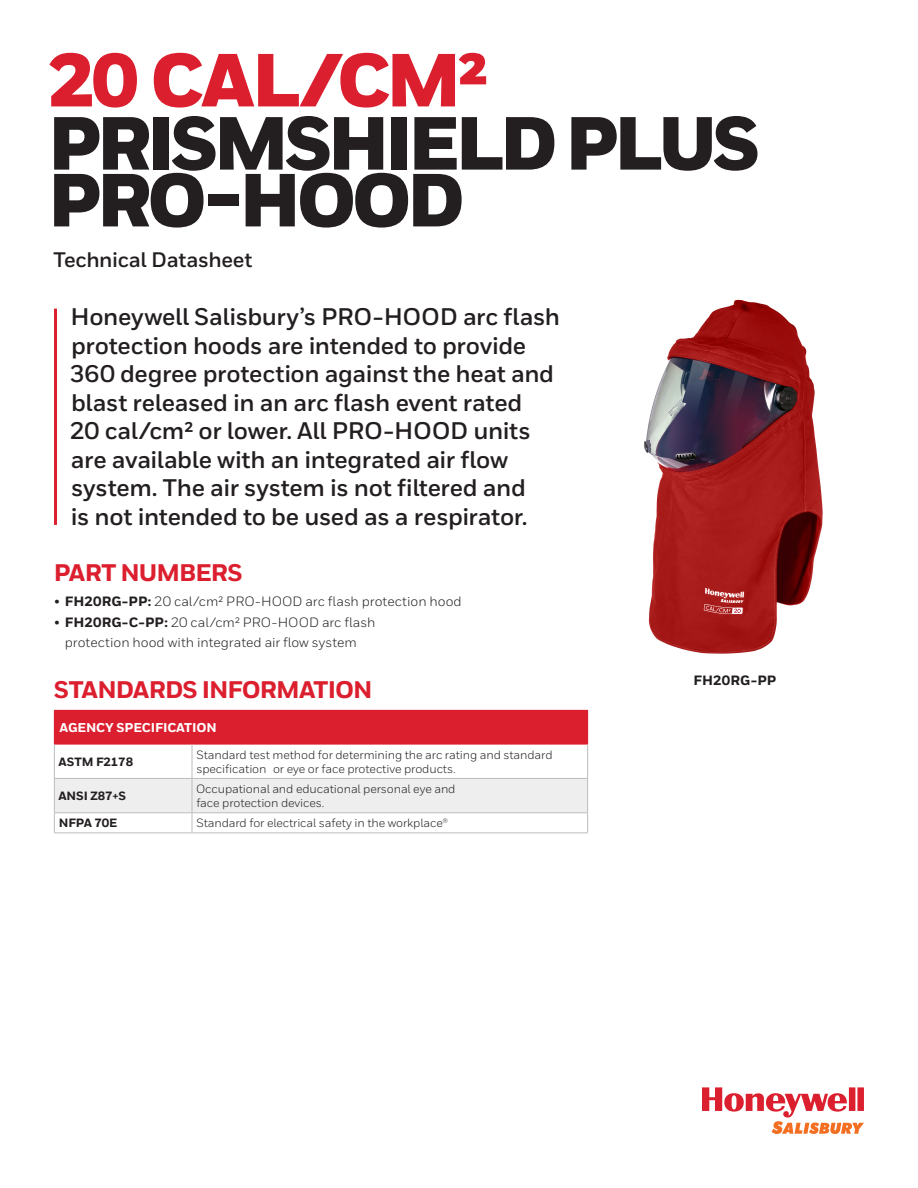
<style>
.page{position:relative;width:918px;height:1188px;background:#fff}
.page>*{position:absolute;margin:0;border:0;box-sizing:border-box;transform-origin:0 0}
.Title_50_40__T{font:900 75px/63.2px "Honeywell Sans";letter-spacing:-.06em;color:#231f20}
.Intro_Body{font:700 24px/28.5px "Honeywell Sans";letter-spacing:-.015em;color:#231f20}
.Heading_1__16_16{font:800 24px "Honeywell Sans";letter-spacing:-.035em;color:#dc1f2e}
.Subtitle__indent_for{font:700 21px "Honeywell Sans";letter-spacing:-.015em;color:#231f20}
.t1{font:13.5px/19.5px "Honeywell Sans";color:#231f20;text-align:center}
.Body__Bulleted_List{font:800 13.5px "Honeywell Sans";letter-spacing:.01em;color:#231f20}
.Table__Header{font:800 12.75px "Honeywell Sans";letter-spacing:-.01em;color:#fff}
.Table__Body{font:12px/14.2px "Honeywell Sans";letter-spacing:-.01em;color:#231f20}
.Table__Body-2{font:800 12px "Honeywell Sans";letter-spacing:-.01em;color:#231f20}
.s1{color:#dc1f2e}
.s2{font-weight:800}
</style>
<div class="page">
<svg style="left:702px;top:1087px;width:162px;height:47px"></svg>
<img style="left:644px;top:299px;width:179px;height:355px">
<hr style="left:54px;top:309px;width:3px;height:216px;background:#dc1f2e">
<div style="left:54px;top:710px;width:534px;height:34px;background:#dc1f2e"></div>
<hr style="left:54px;top:744px;width:138px;height:1px;background:#dc1f2e">
<hr style="left:192px;top:744px;width:396px;height:1px;background:#dc1f2e">
<hr style="left:192px;top:744px;width:1px;height:34px;background:#bcbdc0">
<hr style="left:587px;top:744px;width:1px;height:34px;background:#bcbdc0">
<hr style="left:54px;top:832px;width:138px;height:1px;background:#bcbdc0">
<hr style="left:192px;top:832px;width:396px;height:1px;background:#bcbdc0">
<hr style="left:54px;top:744px;width:1px;height:34px;background:#bcbdc0">
<svg style="left:54px;top:778px;width:534px;height:54px"></svg>
<p class="Title_50_40__T" style="left:48px;top:52px;width:714px"><span class="s1">20 CAL/CM²<br></span>PRISMSHIELD PLUS</p>
<p class="Title_50_40__T" style="left:48px;top:172px;width:419px">PRO-HOOD</p>
<p class="Subtitle__indent_for" style="left:53px;top:247px;width:200px">Technical Datasheet</p>
<p class="Intro_Body" style="left:70px;top:303px;width:492px">Honeywell Salisbury’s PRO-HOOD arc flash protection hoods are intended to provide 360 degree protection against the heat and blast released in an arc flash event rated<br>20 cal/cm² or lower. All PRO-HOOD units are available with an integrated air flow system. The air system is not filtered and<br>is not intended to be used as a respirator.</p>
<p class="Heading_1__16_16" style="left:54px;top:558px;width:191px">PART NUMBERS</p>
<p class="t1" style="left:54px;top:592px;width:409px">• <span class="s2">FH20RG-PP:</span> 20 cal/cm² PRO-HOOD arc flash protection hood</p>
<p class="t1" style="left:54px;top:613px;width:323px">• <span class="s2">FH20RG-C-PP:</span> 20 cal/cm² PRO-HOOD arc flash protection hood with integrated air flow system</p>
<p class="Heading_1__16_16" style="left:54px;top:675px;width:320px">STANDARDS INFORMATION</p>
<p class="Table__Header" style="left:60px;top:720px;width:159px">AGENCY SPECIFICATION</p>
<p class="Table__Body-2" style="left:59px;top:754px;width:76px">ASTM F2178</p>
<p class="Table__Body" style="left:196px;top:748px;width:358px">Standard test method for determining the arc rating and standard specification or eye or face protective products.</p>
<p class="Table__Body-2" style="left:59px;top:789px;width:69px">ANSI Z87+S</p>
<p class="Table__Body" style="left:196px;top:782px;width:261px">Occupational and educational personal eye and face protection devices.</p>
<p class="Table__Body-2" style="left:59px;top:816px;width:60px">NFPA 70E</p>
<p class="Table__Body" style="left:196px;top:816px;width:253px">Standard for electrical safety in the workplace®</p>
<p class="Body__Bulleted_List" style="left:694px;top:672px;width:84px">FH20RG-PP</p>
</div>
